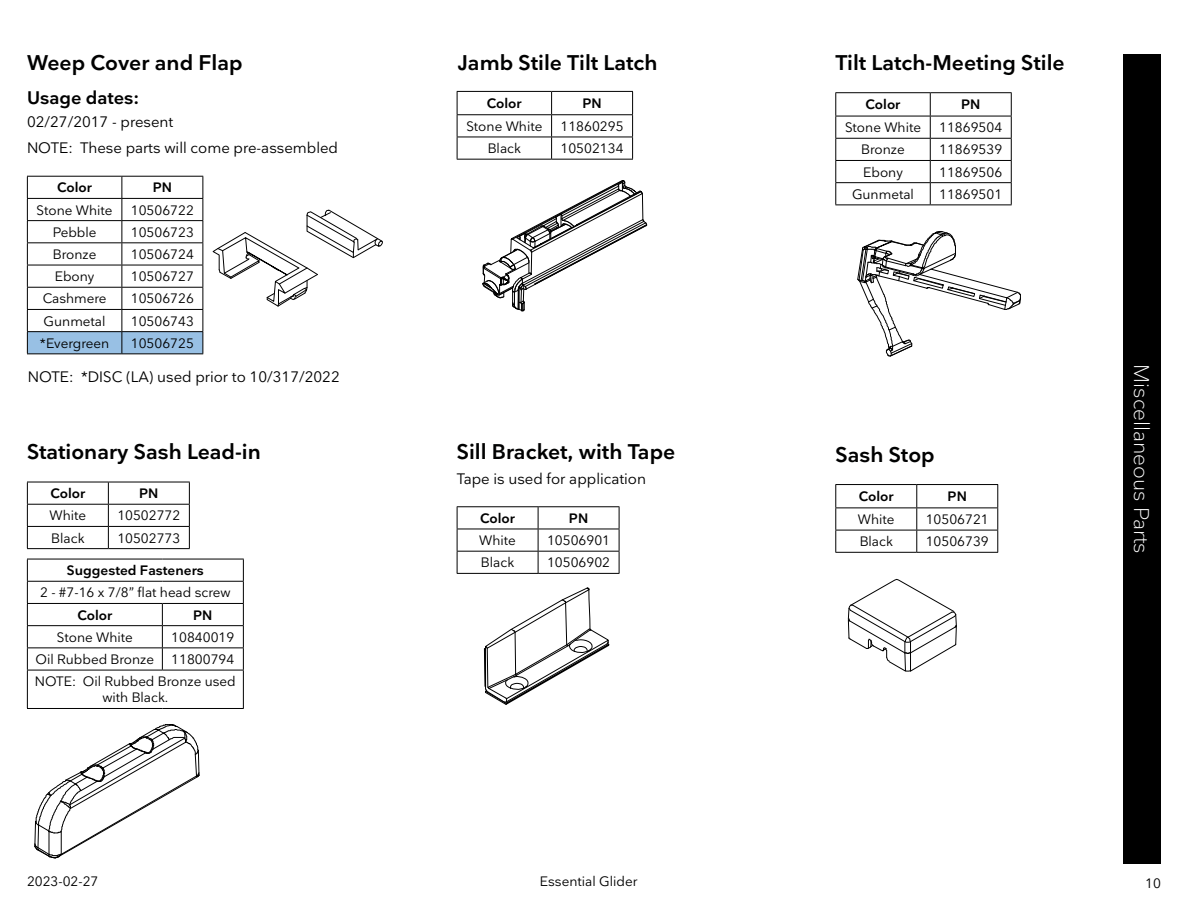
<style>
.page{position:relative;width:1188px;height:918px;background:#fff}
.page>*{position:absolute;margin:0;border:0;box-sizing:border-box;transform-origin:0 0}
.t1{font:600 21px "Nationale";color:#000101}
.t2{font:300 21px "Nationale";color:#fff}
.t3{font:600 18px "Nationale";color:#000}
.t4{font:15px/25.8px "Nationale";color:#000}
.t5{font:13.5px/22.2px "Nationale";color:#000;text-align:right}
.t6{font:600 13.5px "Nationale";color:#000}
.t7{font:13.5px "Nationale";color:#000101}
</style>
<div class="page">
<svg style="left:212px;top:209px;width:171px;height:98px"></svg>
<hr style="left:27px;top:176px;width:95px;height:1px;background:#000">
<hr style="left:122px;top:176px;width:81px;height:1px;background:#000">
<svg style="left:27px;top:177px;width:176px;height:176px"></svg>
<hr style="left:27px;top:353px;width:95px;height:1px;background:#000">
<hr style="left:122px;top:353px;width:81px;height:1px;background:#000">
<div style="left:1123px;top:54px;width:38px;height:810px;background:#000"></div>
<hr style="left:835px;top:484px;width:82px;height:1px;background:#000">
<hr style="left:917px;top:484px;width:81px;height:1px;background:#000">
<hr style="left:835px;top:508px;width:82px;height:1px;background:#000">
<hr style="left:917px;top:508px;width:81px;height:1px;background:#000">
<hr style="left:835px;top:530px;width:82px;height:1px;background:#000">
<svg style="left:835px;top:485px;width:1px;height:67px"></svg>
<hr style="left:917px;top:530px;width:81px;height:1px;background:#000">
<svg style="left:916px;top:485px;width:1px;height:67px"></svg>
<svg style="left:997px;top:485px;width:1px;height:67px"></svg>
<hr style="left:835px;top:552px;width:82px;height:1px;background:#000">
<hr style="left:917px;top:552px;width:81px;height:1px;background:#000">
<hr style="left:457px;top:506px;width:81px;height:1px;background:#000">
<hr style="left:538px;top:506px;width:81px;height:1px;background:#000">
<hr style="left:457px;top:529px;width:81px;height:1px;background:#000">
<hr style="left:538px;top:529px;width:81px;height:1px;background:#000">
<hr style="left:457px;top:551px;width:81px;height:1px;background:#000">
<svg style="left:457px;top:507px;width:1px;height:66px"></svg>
<hr style="left:538px;top:551px;width:81px;height:1px;background:#000">
<svg style="left:538px;top:507px;width:1px;height:66px"></svg>
<svg style="left:619px;top:507px;width:1px;height:66px"></svg>
<hr style="left:457px;top:573px;width:81px;height:1px;background:#000">
<hr style="left:538px;top:573px;width:81px;height:1px;background:#000">
<svg style="left:483px;top:587px;width:127px;height:118px"></svg>
<svg style="left:34px;top:724px;width:166px;height:135px"></svg>
<hr style="left:27px;top:482px;width:81px;height:1px;background:#000">
<hr style="left:108px;top:482px;width:82px;height:1px;background:#000">
<hr style="left:27px;top:504px;width:81px;height:1px;background:#000">
<hr style="left:108px;top:504px;width:82px;height:1px;background:#000">
<hr style="left:27px;top:526px;width:81px;height:1px;background:#000">
<svg style="left:27px;top:482px;width:1px;height:66px"></svg>
<hr style="left:108px;top:526px;width:82px;height:1px;background:#000">
<svg style="left:108px;top:482px;width:1px;height:66px"></svg>
<svg style="left:189px;top:482px;width:1px;height:66px"></svg>
<hr style="left:27px;top:548px;width:81px;height:1px;background:#000">
<hr style="left:108px;top:548px;width:82px;height:1px;background:#000">
<svg style="left:482px;top:180px;width:166px;height:132px"></svg>
<hr style="left:835px;top:92px;width:95px;height:1px;background:#000">
<hr style="left:930px;top:92px;width:82px;height:1px;background:#000">
<hr style="left:835px;top:116px;width:95px;height:1px;background:#000">
<hr style="left:930px;top:116px;width:82px;height:1px;background:#000">
<hr style="left:835px;top:138px;width:95px;height:1px;background:#000">
<hr style="left:930px;top:138px;width:82px;height:1px;background:#000">
<hr style="left:835px;top:160px;width:95px;height:1px;background:#000">
<hr style="left:930px;top:160px;width:82px;height:1px;background:#000">
<hr style="left:835px;top:182px;width:95px;height:1px;background:#000">
<svg style="left:835px;top:93px;width:1px;height:112px"></svg>
<hr style="left:930px;top:182px;width:82px;height:1px;background:#000">
<svg style="left:930px;top:93px;width:1px;height:112px"></svg>
<svg style="left:1011px;top:93px;width:1px;height:112px"></svg>
<hr style="left:835px;top:205px;width:95px;height:1px;background:#000">
<hr style="left:930px;top:205px;width:82px;height:1px;background:#000">
<svg style="left:857px;top:231px;width:164px;height:126px"></svg>
<hr style="left:457px;top:91px;width:95px;height:1px;background:#000">
<hr style="left:552px;top:91px;width:81px;height:1px;background:#000">
<hr style="left:457px;top:114px;width:95px;height:1px;background:#000">
<hr style="left:552px;top:114px;width:81px;height:1px;background:#000">
<hr style="left:457px;top:137px;width:95px;height:1px;background:#000">
<svg style="left:457px;top:92px;width:1px;height:67px"></svg>
<hr style="left:552px;top:137px;width:81px;height:1px;background:#000">
<svg style="left:551px;top:92px;width:1px;height:67px"></svg>
<svg style="left:632px;top:92px;width:1px;height:67px"></svg>
<hr style="left:457px;top:159px;width:95px;height:1px;background:#000">
<hr style="left:552px;top:159px;width:81px;height:1px;background:#000">
<hr style="left:27px;top:559px;width:135px;height:1px;background:#000">
<hr style="left:162px;top:559px;width:82px;height:1px;background:#000">
<hr style="left:27px;top:581px;width:135px;height:1px;background:#000">
<hr style="left:162px;top:581px;width:82px;height:1px;background:#000">
<hr style="left:27px;top:603px;width:135px;height:1px;background:#000">
<hr style="left:162px;top:603px;width:82px;height:1px;background:#000">
<hr style="left:27px;top:625px;width:135px;height:1px;background:#000">
<hr style="left:162px;top:625px;width:82px;height:1px;background:#000">
<hr style="left:27px;top:647px;width:135px;height:1px;background:#000">
<svg style="left:27px;top:559px;width:1px;height:111px"></svg>
<hr style="left:162px;top:647px;width:82px;height:1px;background:#000">
<svg style="left:162px;top:604px;width:1px;height:66px"></svg>
<svg style="left:243px;top:559px;width:1px;height:111px"></svg>
<hr style="left:27px;top:670px;width:135px;height:1px;background:#000">
<hr style="left:27px;top:670px;width:1px;height:38px;background:#000">
<hr style="left:162px;top:670px;width:82px;height:1px;background:#000">
<hr style="left:243px;top:670px;width:1px;height:38px;background:#000">
<hr style="left:27px;top:708px;width:135px;height:1px;background:#000">
<hr style="left:162px;top:708px;width:82px;height:1px;background:#000">
<svg style="left:848px;top:579px;width:109px;height:93px"></svg>
<h1 class="t1" style="left:27px;top:49px;width:217px">Weep Cover and Flap</h1>
<h2 class="t3" style="left:27px;top:86px;width:114px">Usage dates:</h2>
<p class="t4" style="left:27px;top:109px;width:313px">02/27/2017 - present<br>NOTE: These parts will come pre-assembled</p>
<p class="t6" style="left:57px;top:179px;width:36px">Color</p>
<p class="t6" style="left:153px;top:179px;width:21px">PN</p>
<p class="t5" style="left:37px;top:199px;width:77px">Stone White</p>
<p class="t5" style="left:131px;top:199px;width:65px">10506722</p>
<p class="t5" style="left:53px;top:221px;width:45px">Pebble</p>
<p class="t5" style="left:131px;top:221px;width:65px">10506723</p>
<p class="t5" style="left:53px;top:243px;width:45px">Bronze</p>
<p class="t5" style="left:131px;top:243px;width:65px">10506724</p>
<p class="t5" style="left:55px;top:265px;width:41px">Ebony</p>
<p class="t5" style="left:131px;top:265px;width:65px">10506727</p>
<p class="t5" style="left:43px;top:287px;width:65px">Cashmere</p>
<p class="t5" style="left:131px;top:287px;width:65px">10506726</p>
<p class="t5" style="left:44px;top:310px;width:63px">Gunmetal</p>
<p class="t5" style="left:131px;top:310px;width:65px">10506743</p>
<p class="t5" style="left:40px;top:332px;width:71px">*Evergreen</p>
<p class="t5" style="left:131px;top:332px;width:65px">10506725</p>
<p class="t4" style="left:28px;top:363px;width:314px">NOTE: *DISC (LA) used prior to 10/317/2022</p>
<h1 class="t1" style="left:27px;top:438px;width:235px">Stationary Sash Lead-in</h1>
<p class="t6" style="left:50px;top:485px;width:36px">Color</p>
<p class="t6" style="left:139px;top:485px;width:21px">PN</p>
<p class="t5" style="left:50px;top:504px;width:38px">White</p>
<p class="t5" style="left:117px;top:504px;width:65px">10502772</p>
<p class="t5" style="left:51px;top:527px;width:35px">Black</p>
<p class="t5" style="left:117px;top:527px;width:65px">10502773</p>
<p class="t6" style="left:67px;top:562px;width:138px">Suggested Fasteners</p>
<p class="t5" style="left:40px;top:581px;width:192px">2 - #7-16 x 7/8” flat head screw</p>
<p class="t6" style="left:77px;top:606px;width:36px">Color</p>
<p class="t6" style="left:193px;top:606px;width:21px">PN</p>
<p class="t5" style="left:57px;top:626px;width:77px">Stone White</p>
<p class="t5" style="left:171px;top:626px;width:65px">10840019</p>
<p class="t5" style="left:36px;top:648px;width:120px">Oil Rubbed Bronze</p>
<p class="t5" style="left:35px;top:648px;width:202px">11800794<br>NOTE: Oil Rubbed Bronze used</p>
<p class="t5" style="left:102px;top:686px;width:67px">with Black.</p>
<h1 class="t1" style="left:458px;top:49px;width:201px">Jamb Stile Tilt Latch</h1>
<p class="t6" style="left:487px;top:95px;width:36px">Color</p>
<p class="t6" style="left:582px;top:94px;width:21px">PN</p>
<p class="t5" style="left:466px;top:115px;width:77px">Stone White</p>
<p class="t5" style="left:561px;top:115px;width:65px">11860295</p>
<p class="t5" style="left:488px;top:137px;width:35px">Black</p>
<p class="t5" style="left:561px;top:137px;width:65px">10502134</p>
<h1 class="t1" style="left:457px;top:438px;width:220px">Sill Bracket, with Tape</h1>
<p class="t4" style="left:457px;top:465px;width:191px">Tape is used for application</p>
<p class="t6" style="left:480px;top:510px;width:36px">Color</p>
<p class="t6" style="left:569px;top:510px;width:21px">PN</p>
<p class="t5" style="left:479px;top:529px;width:38px">White</p>
<p class="t5" style="left:547px;top:529px;width:65px">10506901</p>
<p class="t5" style="left:481px;top:551px;width:35px">Black</p>
<p class="t5" style="left:547px;top:551px;width:65px">10506902</p>
<p class="t7" style="left:27px;top:873px;width:73px">2023-02-27</p>
<p class="t7" style="left:540px;top:873px;width:99px">Essential Glider</p>
<h1 class="t1" style="left:835px;top:49px;width:231px">Tilt Latch-Meeting Stile</h1>
<p class="t6" style="left:866px;top:96px;width:36px">Color</p>
<p class="t6" style="left:961px;top:96px;width:21px">PN</p>
<p class="t5" style="left:845px;top:116px;width:77px">Stone White</p>
<p class="t5" style="left:939px;top:116px;width:65px">11869504</p>
<p class="t5" style="left:861px;top:138px;width:45px">Bronze</p>
<p class="t5" style="left:939px;top:138px;width:65px">11869539</p>
<p class="t5" style="left:863px;top:161px;width:41px">Ebony</p>
<p class="t5" style="left:939px;top:161px;width:65px">11869506</p>
<p class="t5" style="left:852px;top:183px;width:63px">Gunmetal</p>
<p class="t5" style="left:939px;top:183px;width:65px">11869501</p>
<h1 class="t1" style="left:835px;top:441px;width:101px">Sash Stop</h1>
<p class="t6" style="left:859px;top:488px;width:36px">Color</p>
<p class="t6" style="left:948px;top:487px;width:21px">PN</p>
<p class="t5" style="left:858px;top:508px;width:38px">White</p>
<p class="t5" style="left:926px;top:508px;width:65px">10506721</p>
<p class="t5" style="left:860px;top:530px;width:35px">Black</p>
<p class="t5" style="left:926px;top:530px;width:65px">10506739</p>
<h1 class="t2" style="left:1155px;top:364px;width:191px;rotate:90deg">Miscellaneous Parts</h1>
<p class="t7" style="left:1145px;top:874px;width:17px">10</p>
</div>
